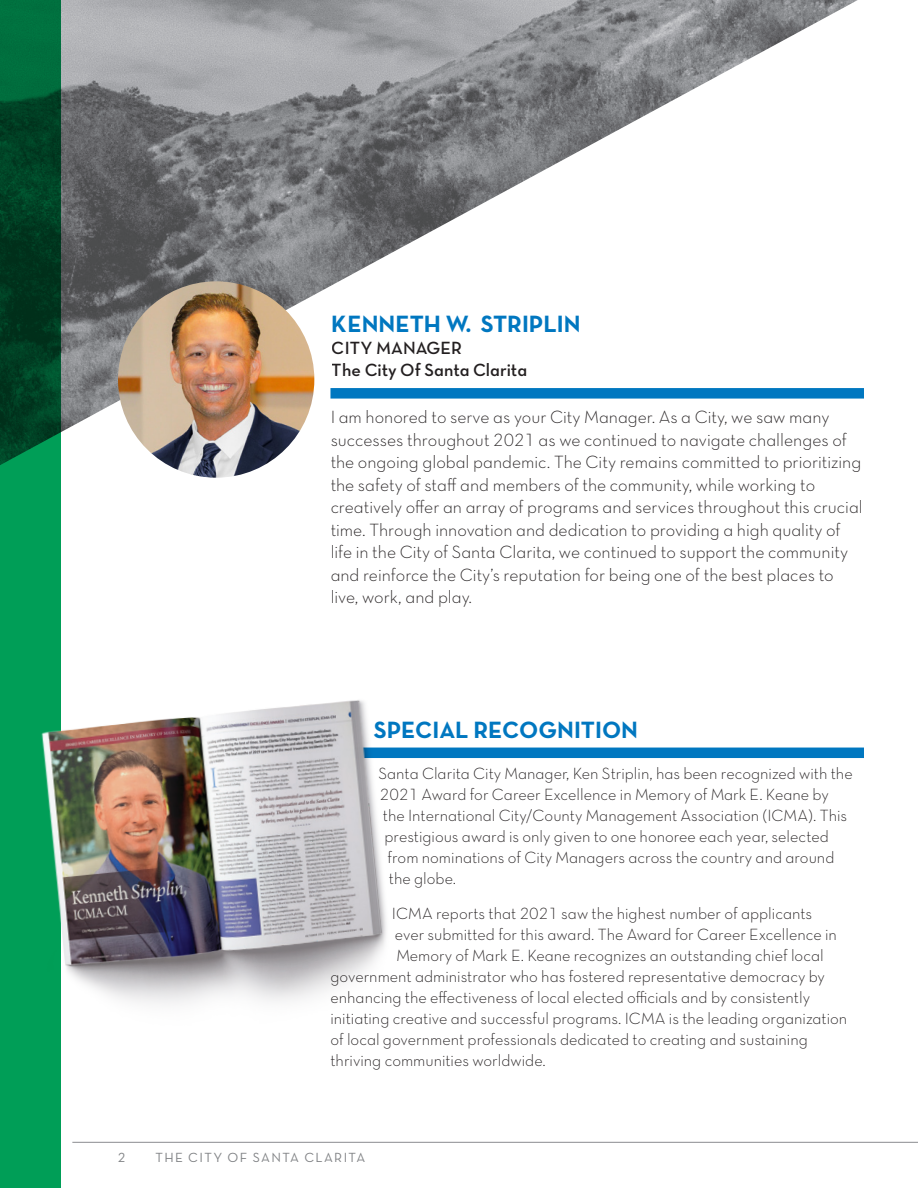
<style>
.page{position:relative;width:918px;height:1188px;background:#fff}
.page>*{position:absolute;margin:0;border:0;box-sizing:border-box;transform-origin:0 0}
.t1{font:24px "Neutra Text TF Bold Alt";color:#0077c0}
.t2{font:18px/22.5px "Neutra Text TF Light Alt";color:#231f20}
.t3{font:18px/21.8px "Neutra Text TF Demi Alt";color:#231f20}
.Body_Text{font:16.5px "Neutra Text TF Light Alt";color:#231f20}
.t4{font:13.5px "Neutra Text TF Book Alt";letter-spacing:.1em;color:#808285}
</style>
<div class="page">
<hr style="left:72px;top:1142px;width:846px;height:1px;background:#8a8c8f">
<div style="left:0;top:0;width:60px;height:1188px;background:#009e57"></div>
<img style="left:0;top:0;width:858px;height:466px">
<img style="left:118px;top:281px;width:196px;height:197px;border-radius:98px">
<div style="left:330px;top:388px;width:534px;height:11px;background:#0077c0"></div>
<div style="left:330px;top:748px;width:534px;height:10px;background:#0077c0"></div>
<img style="left:41px;top:674px;width:372px;height:375px">
<h1 class="t1" style="left:332px;top:309px;width:250px">KENNETH W. STRIPLIN</h1>
<p class="t3" style="left:332px;top:337px;width:197px">CITY MANAGER<br>The City Of Santa Clarita</p>
<p class="t2" style="left:330px;top:405px;width:534px">I am honored to serve as your City Manager. As a City, we saw many successes throughout 2021 as we continued to navigate challenges of the ongoing global pandemic. The City remains committed to prioritizing the safety of staff and members of the community, while working to creatively offer an array of programs and services throughout this crucial time. Through innovation and dedication to providing a high quality of life in the City of Santa Clarita, we continued to support the community and reinforce the City’s reputation for being one of the best places to live, work, and play.</p>
<p class="t1" style="left:374px;top:715px;width:266px">SPECIAL RECOGNITION</p>
<p class="Body_Text" style="left:378px;top:763px;width:476px">Santa Clarita City Manager, Ken Striplin, has been recognized with the</p>
<p class="Body_Text" style="left:380px;top:784px;width:450px">2021 Award for Career Excellence in Memory of Mark E. Keane by</p>
<p class="Body_Text" style="left:383px;top:805px;width:466px">the International City/County Management Association (ICMA). This</p>
<p class="Body_Text" style="left:384px;top:826px;width:446px">prestigious award is only given to one honoree each year, selected</p>
<p class="Body_Text" style="left:387px;top:847px;width:448px">from nominations of City Managers across the country and around</p>
<p class="Body_Text" style="left:389px;top:868px;width:69px">the globe.</p>
<p class="Body_Text" style="left:392px;top:903px;width:422px">ICMA reports that 2021 saw the highest number of applicants</p>
<p class="Body_Text" style="left:395px;top:924px;width:443px">ever submitted for this award. The Award for Career Excellence in</p>
<p class="Body_Text" style="left:396px;top:945px;width:429px">Memory of Mark E. Keane recognizes an outstanding chief local</p>
<p class="Body_Text" style="left:330px;top:966px;width:496px">government administrator who has fostered representative democracy by</p>
<p class="Body_Text" style="left:330px;top:987px;width:481px">enhancing the effectiveness of local elected officials and by consistently</p>
<p class="Body_Text" style="left:330px;top:1008px;width:518px">initiating creative and successful programs. ICMA is the leading organization</p>
<p class="Body_Text" style="left:330px;top:1029px;width:479px">of local government professionals dedicated to creating and sustaining</p>
<p class="Body_Text" style="left:330px;top:1050px;width:217px">thriving communities worldwide.</p>
<p class="t4" style="left:118px;top:1149px;width:9px">2</p>
<p class="t4" style="left:156px;top:1149px;width:211px">THE CITY OF SANTA CLARITA</p>
</div>
